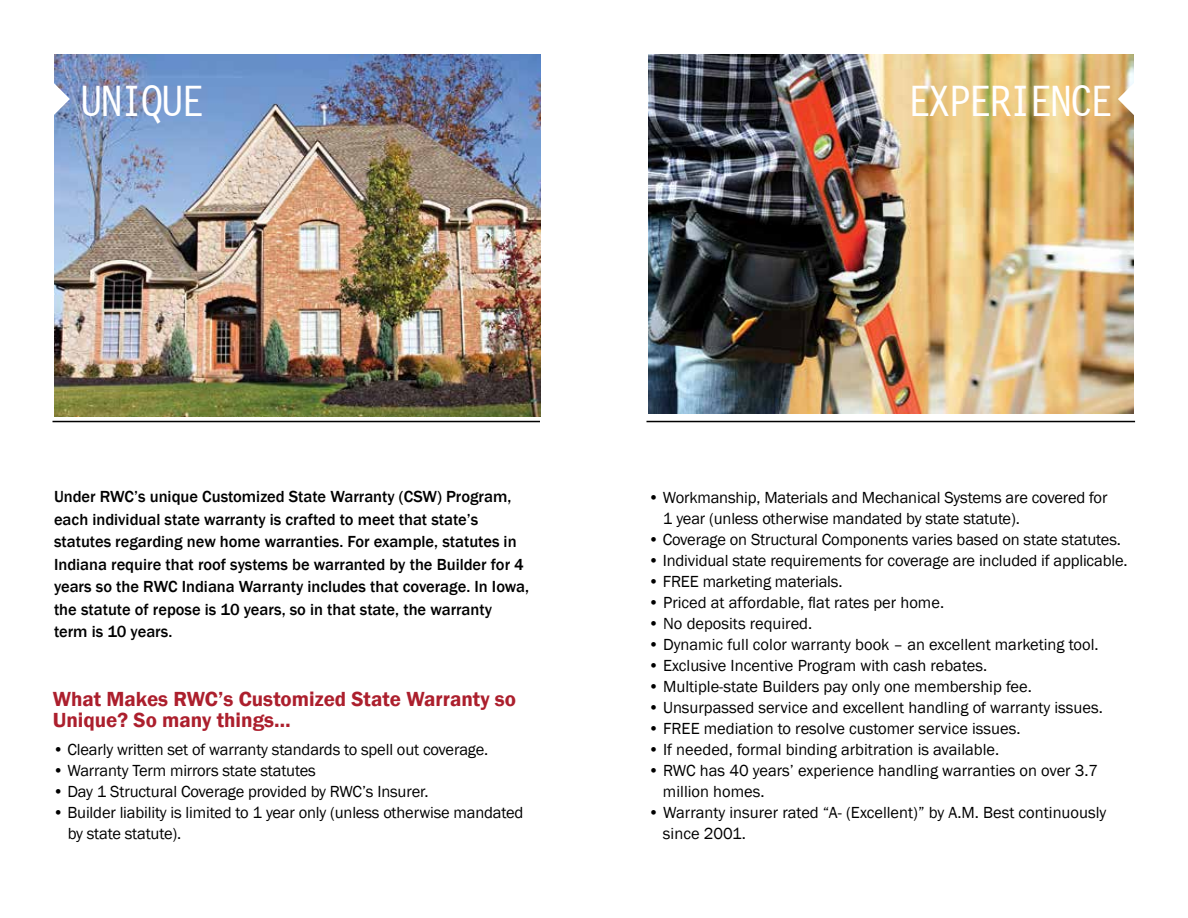
<style>
.page{position:relative;width:1188px;height:918px;background:#fff}
.page>*{position:absolute;margin:0;border:0;box-sizing:border-box;transform-origin:0 0}
.t1{font:45px "Letter Gothic 12 Pitch BT";letter-spacing:-.05em;color:#fff}
.t2{font:600 21px/21px "Franklin Gothic";color:#ac1f2d}
.t3{font:16.5px/21px "Franklin Gothic";letter-spacing:-.01em;color:#000}
.t4{font:500 16.5px/22.5px "Franklin Gothic";color:#000}
</style>
<div class="page">
<img style="left:54px;top:54px;width:486px;height:362px">
<svg style="left:54px;top:82px;width:16px;height:34px"></svg>
<hr style="left:52px;top:421px;width:488px;height:1px;background:#000">
<img style="left:648px;top:54px;width:486px;height:359px">
<svg style="left:1118px;top:82px;width:16px;height:34px"></svg>
<hr style="left:646px;top:421px;width:489px;height:1px;background:#000">
<h1 class="t1" style="left:80px;top:75px;width:125px">UNIQUE</h1>
<h1 class="t1" style="left:908px;top:76px;width:206px">EXPERIENCE</h1>
<p class="t4" style="left:54px;top:486px;width:477px">Under RWC’s unique Customized State Warranty (CSW) Program, each individual state warranty is crafted to meet that state’s statutes regarding new home warranties. For example, statutes in Indiana require that roof systems be warranted by the Builder for 4 years so the RWC Indiana Warranty includes that coverage. In Iowa, the statute of repose is 10 years, so in that state, the warranty term is 10 years.</p>
<p class="t2" style="left:53px;top:689px;width:465px">What Makes RWC’s Customized State Warranty so<br>Unique? So many things…</p>
<p class="t3" style="left:53px;top:740px;width:437px">• Clearly written set of warranty standards to spell out coverage.</p>
<p class="t3" style="left:53px;top:761px;width:265px">• Warranty Term mirrors state statutes</p>
<p class="t3" style="left:53px;top:782px;width:377px">• Day 1 Structural Coverage provided by RWC’s Insurer.</p>
<p class="t3" style="left:68px;top:803px;width:457px;text-indent:-15px">• Builder liability is limited to 1 year only (unless otherwise mandated by state statute).</p>
<p class="t3" style="left:663px;top:487px;width:446px;text-indent:-15px">• Workmanship, Materials and Mechanical Systems are covered for<br>1 year (unless otherwise mandated by state statute).</p>
<p class="t3" style="left:648px;top:529px;width:474px">• Coverage on Structural Components varies based on state statutes.</p>
<p class="t3" style="left:648px;top:550px;width:481px">• Individual state requirements for coverage are included if applicable.</p>
<p class="t3" style="left:648px;top:571px;width:196px">• FREE marketing materials.</p>
<p class="t3" style="left:648px;top:592px;width:298px">• Priced at affordable, flat rates per home.</p>
<p class="t3" style="left:648px;top:613px;width:166px">• No deposits required.</p>
<p class="t3" style="left:648px;top:634px;width:452px">• Dynamic full color warranty book – an excellent marketing tool.</p>
<p class="t3" style="left:648px;top:655px;width:341px">• Exclusive Incentive Program with cash rebates.</p>
<p class="t3" style="left:648px;top:676px;width:385px">• Multiple-state Builders pay only one membership fee.</p>
<p class="t3" style="left:648px;top:697px;width:456px">• Unsurpassed service and excellent handling of warranty issues.</p>
<p class="t3" style="left:648px;top:718px;width:374px">• FREE mediation to resolve customer service issues.</p>
<p class="t3" style="left:648px;top:739px;width:353px">• If needed, formal binding arbitration is available.</p>
<p class="t3" style="left:663px;top:760px;width:437px;text-indent:-15px">• RWC has 40 years’ experience handling warranties on over 3.7 million homes.</p>
<p class="t3" style="left:663px;top:802px;width:445px;text-indent:-15px">• Warranty insurer rated “A- (Excellent)” by A.M. Best continuously since 2001.</p>
</div>
